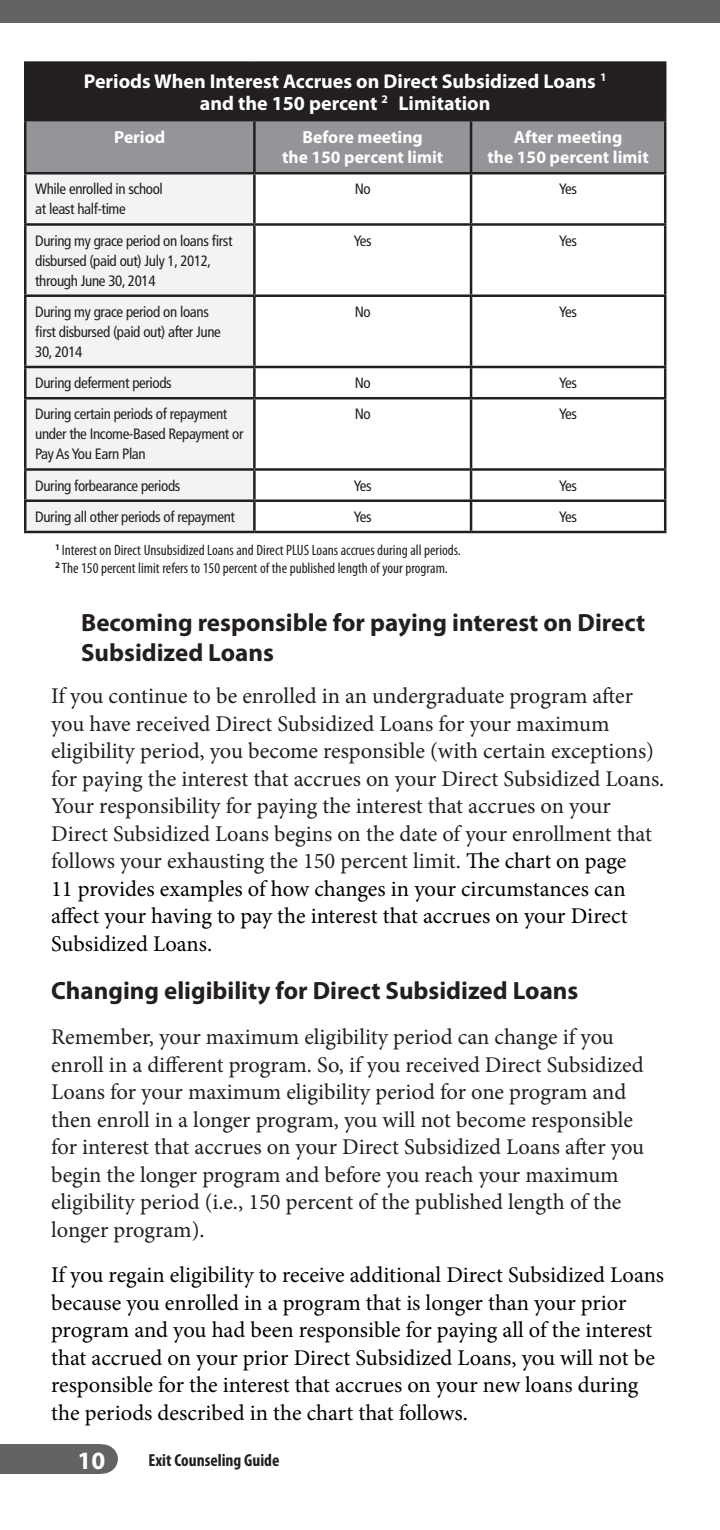
<style>
.page{position:relative;width:720px;height:1530px;background:#fff}
.page>*{position:absolute;margin:0;border:0;box-sizing:border-box;transform-origin:0 0}
.New_Heading_2{font:700 25px/30px "Myriad Pro";color:#231f20}
.Body_Text__ID{font:700 25px "Myriad Pro";color:#231f20}
.t1{font:700 25px "Myriad Pro";color:#fff}
.Body_Text__ID-2{font:22.5px/27.5px "Minion Pro";color:#231f20}
.Body_Text__ID-3{font:22.5px/27.5px "Minion Pro";color:#000}
.Table_Condensed_Head{font:700 20px/22.5px "Myriad Pro";color:#fff;text-align:center}
.Table_Condensed_Sub{font:700 17.5px/20px "Myriad Pro";color:#fff;text-align:center}
.t2{font:700 condensed 17.5px "Myriad Pro";color:#231f20}
.Table_Condensed_Text{font:condensed 15px/20px "Frutiger";letter-spacing:-.025em;color:#231f20}
.Table_Condensed_Foot{font:condensed 15px/17.5px "Myriad Pro";color:#231f20}
.s1{color:#000}
</style>
<div class="page">
<div style="left:0;top:1444px;width:101px;height:30px;background:#636366"></div>
<div style="left:87px;top:1444px;width:31px;height:30px;background:#636366;border-radius:50%"></div>
<div style="left:0;top:0;width:720px;height:22px;background:#636366"></div>
<div style="left:25px;top:63px;width:640px;height:57px;background:#231f20"></div>
<div style="left:26px;top:121px;width:638px;height:51px;background:#939598"></div>
<div style="left:26px;top:174px;width:227px;height:357px;background:#f2f3f4"></div>
<svg style="left:256px;top:174px;width:408px;height:357px"></svg>
<hr style="left:24px;top:61px;width:230px;height:3px;background:#231f20">
<hr style="left:24px;top:64px;width:2px;height:55px;background:#231f20">
<hr style="left:254px;top:61px;width:217px;height:3px;background:#231f20">
<hr style="left:471px;top:61px;width:195px;height:3px;background:#231f20">
<hr style="left:664px;top:64px;width:2px;height:55px;background:#231f20">
<hr style="left:24px;top:119px;width:230px;height:2px;background:#231f20">
<hr style="left:24px;top:121px;width:2px;height:51px;background:#231f20">
<hr style="left:254px;top:119px;width:217px;height:2px;background:#231f20">
<hr style="left:253px;top:121px;width:3px;height:51px;background:#231f20">
<hr style="left:471px;top:119px;width:195px;height:2px;background:#231f20">
<hr style="left:470px;top:121px;width:2px;height:51px;background:#231f20">
<hr style="left:664px;top:121px;width:2px;height:51px;background:#231f20">
<hr style="left:24px;top:172px;width:230px;height:2px;background:#231f20">
<hr style="left:24px;top:174px;width:2px;height:49px;background:#231f20">
<hr style="left:254px;top:172px;width:217px;height:2px;background:#231f20">
<hr style="left:253px;top:174px;width:3px;height:49px;background:#231f20">
<hr style="left:471px;top:172px;width:195px;height:2px;background:#231f20">
<hr style="left:470px;top:174px;width:2px;height:49px;background:#231f20">
<hr style="left:664px;top:174px;width:2px;height:49px;background:#231f20">
<hr style="left:24px;top:223px;width:230px;height:3px;background:#231f20">
<hr style="left:24px;top:226px;width:2px;height:68px;background:#231f20">
<hr style="left:254px;top:223px;width:217px;height:3px;background:#231f20">
<hr style="left:253px;top:226px;width:3px;height:68px;background:#231f20">
<hr style="left:471px;top:223px;width:195px;height:3px;background:#231f20">
<hr style="left:470px;top:226px;width:2px;height:68px;background:#231f20">
<hr style="left:664px;top:226px;width:2px;height:68px;background:#231f20">
<hr style="left:24px;top:294px;width:230px;height:3px;background:#231f20">
<hr style="left:24px;top:297px;width:2px;height:69px;background:#231f20">
<hr style="left:254px;top:294px;width:217px;height:3px;background:#231f20">
<hr style="left:253px;top:297px;width:3px;height:69px;background:#231f20">
<hr style="left:471px;top:294px;width:195px;height:3px;background:#231f20">
<hr style="left:470px;top:297px;width:2px;height:69px;background:#231f20">
<hr style="left:664px;top:297px;width:2px;height:69px;background:#231f20">
<hr style="left:24px;top:366px;width:230px;height:2px;background:#231f20">
<hr style="left:24px;top:368px;width:2px;height:29px;background:#231f20">
<hr style="left:254px;top:366px;width:217px;height:2px;background:#231f20">
<hr style="left:253px;top:368px;width:3px;height:29px;background:#231f20">
<hr style="left:471px;top:366px;width:195px;height:2px;background:#231f20">
<hr style="left:470px;top:368px;width:2px;height:29px;background:#231f20">
<hr style="left:664px;top:368px;width:2px;height:29px;background:#231f20">
<hr style="left:24px;top:397px;width:230px;height:2px;background:#231f20">
<hr style="left:24px;top:399px;width:2px;height:69px;background:#231f20">
<hr style="left:254px;top:397px;width:217px;height:2px;background:#231f20">
<hr style="left:253px;top:399px;width:3px;height:69px;background:#231f20">
<hr style="left:471px;top:397px;width:195px;height:2px;background:#231f20">
<hr style="left:470px;top:399px;width:2px;height:69px;background:#231f20">
<hr style="left:664px;top:399px;width:2px;height:69px;background:#231f20">
<hr style="left:24px;top:468px;width:230px;height:3px;background:#231f20">
<hr style="left:24px;top:471px;width:2px;height:28px;background:#231f20">
<hr style="left:254px;top:468px;width:217px;height:3px;background:#231f20">
<hr style="left:253px;top:471px;width:3px;height:28px;background:#231f20">
<hr style="left:471px;top:468px;width:195px;height:3px;background:#231f20">
<hr style="left:470px;top:471px;width:2px;height:28px;background:#231f20">
<hr style="left:664px;top:471px;width:2px;height:28px;background:#231f20">
<hr style="left:24px;top:499px;width:230px;height:3px;background:#231f20">
<hr style="left:24px;top:502px;width:2px;height:29px;background:#231f20">
<hr style="left:254px;top:499px;width:217px;height:3px;background:#231f20">
<hr style="left:253px;top:502px;width:3px;height:29px;background:#231f20">
<hr style="left:471px;top:499px;width:195px;height:3px;background:#231f20">
<hr style="left:470px;top:502px;width:2px;height:29px;background:#231f20">
<hr style="left:664px;top:502px;width:2px;height:29px;background:#231f20">
<hr style="left:24px;top:531px;width:230px;height:2px;background:#231f20">
<hr style="left:254px;top:531px;width:217px;height:2px;background:#231f20">
<hr style="left:471px;top:531px;width:195px;height:2px;background:#231f20">
<p class="Table_Condensed_Head" style="left:84px;top:69px;width:524px">Periods When Interest Accrues on Direct Subsidized Loans <sup>1 </sup>and the 150 percent <sup>2</sup> Limitation</p>
<p class="Table_Condensed_Sub" style="left:114px;top:127px;width:53px">Period</p>
<p class="Table_Condensed_Sub" style="left:282px;top:127px;width:163px">Before meeting<br>the 150 percent limit</p>
<p class="Table_Condensed_Sub" style="left:487px;top:127px;width:163px">After meeting<br>the 150 percent limit</p>
<p class="Table_Condensed_Text" style="left:35px;top:179px;width:129px">While enrolled in school at least half-time</p>
<p class="Table_Condensed_Text" style="left:355px;top:179px;width:18px">No</p>
<p class="Table_Condensed_Text" style="left:559px;top:179px;width:20px">Yes</p>
<p class="Table_Condensed_Text" style="left:35px;top:231px;width:199px">During my grace period on loans first disbursed (paid out) July 1, 2012, through June 30, 2014</p>
<p class="Table_Condensed_Text" style="left:354px;top:231px;width:20px">Yes</p>
<p class="Table_Condensed_Text" style="left:559px;top:231px;width:20px">Yes</p>
<p class="Table_Condensed_Text" style="left:35px;top:302px;width:187px">During my grace period on loans first disbursed (paid out) after June<br>30, 2014</p>
<p class="Table_Condensed_Text" style="left:355px;top:302px;width:18px">No</p>
<p class="Table_Condensed_Text" style="left:559px;top:302px;width:20px">Yes</p>
<p class="Table_Condensed_Text" style="left:35px;top:373px;width:138px">During deferment periods</p>
<p class="Table_Condensed_Text" style="left:355px;top:373px;width:18px">No</p>
<p class="Table_Condensed_Text" style="left:559px;top:373px;width:20px">Yes</p>
<p class="Table_Condensed_Text" style="left:35px;top:404px;width:210px">During certain periods of repayment under the Income-Based Repayment or<br>Pay As You Earn Plan</p>
<p class="Table_Condensed_Text" style="left:355px;top:404px;width:18px">No</p>
<p class="Table_Condensed_Text" style="left:559px;top:404px;width:20px">Yes</p>
<p class="Table_Condensed_Text" style="left:35px;top:476px;width:147px">During forbearance periods</p>
<p class="Table_Condensed_Text" style="left:354px;top:476px;width:20px">Yes</p>
<p class="Table_Condensed_Text" style="left:559px;top:476px;width:20px">Yes</p>
<p class="Table_Condensed_Text" style="left:35px;top:507px;width:201px">During all other periods of repayment</p>
<p class="Table_Condensed_Text" style="left:354px;top:507px;width:20px">Yes</p>
<p class="Table_Condensed_Text" style="left:559px;top:507px;width:20px">Yes</p>
<p class="Table_Condensed_Foot" style="left:55px;top:542px;width:407px"><sup>1</sup> Interest on Direct Unsubsidized Loans and Direct PLUS Loans accrues during all periods.<br><sup>2</sup> The 150 percent limit refers to 150 percent of the published length of your program.</p>
<p class="New_Heading_2" style="left:81px;top:607px;width:566px">Becoming responsible for paying interest on Direct<br>Subsidized Loans</p>
<p class="Body_Text__ID-2" style="left:51px;top:682px;width:615px">If you continue to be enrolled in an undergraduate program after you have received Direct Subsidized Loans for your maximum eligibility period, you become responsible (with certain exceptions) for paying the interest that accrues on your Direct Subsidized Loans.<br>Your responsibility for paying the interest that accrues on your Direct Subsidized Loans begins on the date of your enrollment that follows your exhausting the 150 percent limit. <span class="s1">The chart on page<br>11 provides examples of how changes in your circumstances can affect your having to pay the interest that accrues on your Direct Subsidized Loans.</span></p>
<p class="Body_Text__ID" style="left:51px;top:974px;width:529px">Changing eligibility for Direct Subsidized Loans</p>
<p class="Body_Text__ID-2" style="left:51px;top:1023px;width:595px">Remember, your maximum eligibility period can change if you enroll in a different program. So, if you received Direct Subsidized Loans for your maximum eligibility period for one program and then enroll in a longer program, you will not become responsible for interest that accrues on your Direct Subsidized Loans after you begin the longer program and before you reach your maximum eligibility period (i.e., 150 percent of the published length of the longer program).</p>
<p class="Body_Text__ID-3" style="left:51px;top:1261px;width:615px">If you regain eligibility to receive additional Direct Subsidized Loans because you enrolled in a program that is longer than your prior program and you had been responsible for paying all of the interest that accrued on your prior Direct Subsidized Loans, you will not be responsible for the interest that accrues on your new loans during the periods described in the chart that follows.</p>
<p class="t1" style="left:78px;top:1444px;width:29px">10</p>
<p class="t2" style="left:148px;top:1449px;width:132px">Exit Counseling Guide</p>
</div>
